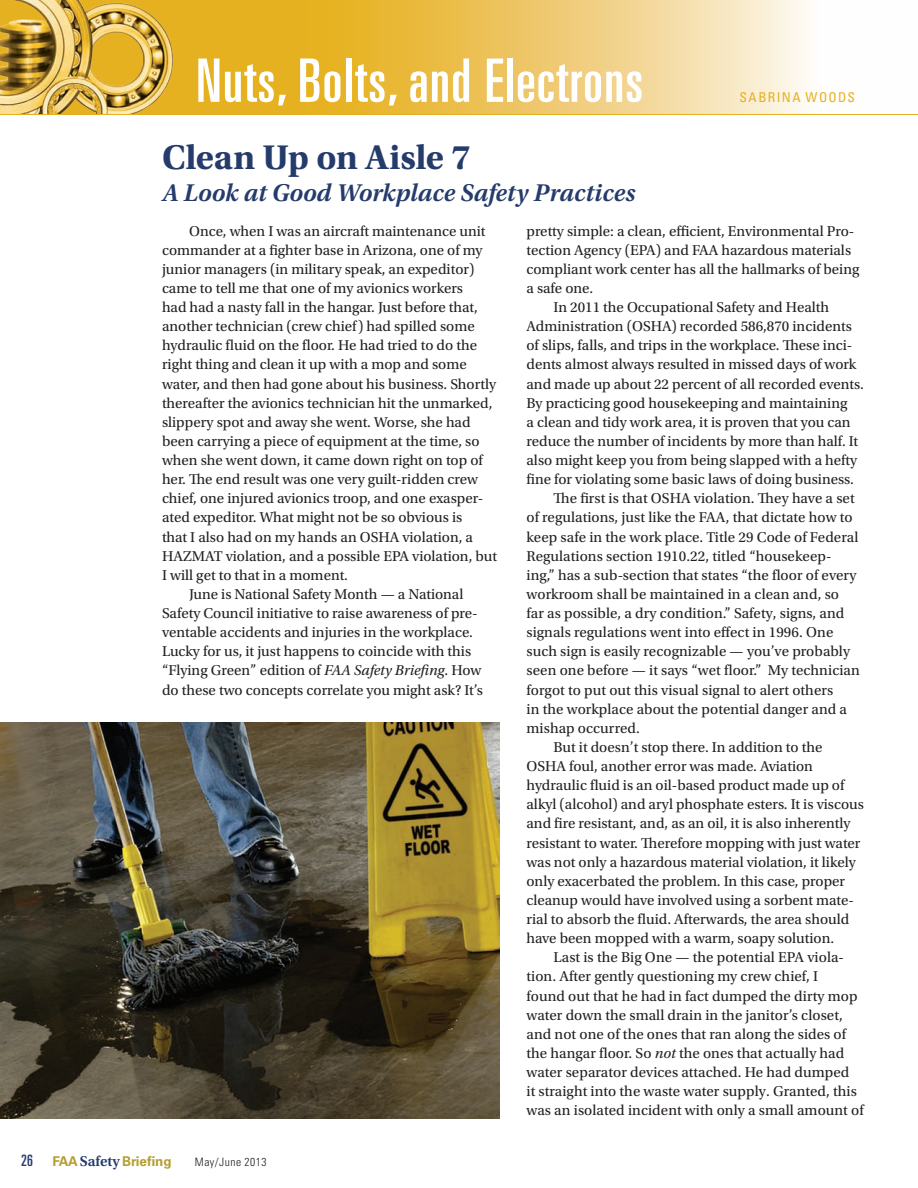
<style>
.page{position:relative;width:918px;height:1188px;background:#fff}
.page>*{position:absolute;margin:0;border:0;box-sizing:border-box;transform-origin:0 0}
.award_category{font:ultra-condensed 60px "Univers LT Std";letter-spacing:.02em;color:#fff}
.department_head{font:700 36px "Utopia Std";letter-spacing:-.005em;color:#253b6c}
.department_head-2{font:italic 600 25.5px "Utopia Std";color:#253b6c}
.body1{font:15px/19px "Utopia Std";color:#231f20}
.t1{font:700 13.5px "Univers LT Std";color:#b49e32}
.byline{font:condensed 13.5px "Univers LT Std";letter-spacing:.1em;color:#e6b120}
.t2{font:300 condensed 11.55px "Univers LT Std";letter-spacing:.04em;color:#231f20}
.s1{font-style:italic}
.s2{font-weight:400;font-stretch:ultra-condensed;font-size:15.75px;color:#253b6c}
.s3{font-family:"Utopia Std";font-weight:600;font-size:15px;color:#253b6c}
</style>
<div class="page">
<svg style="left:189px;top:0;width:627px;height:114px;background:#eec96a"></svg>
<img style="left:0;top:0;width:189px;height:114px">
<hr style="left:0;top:114px;width:918px;height:1px;background:#e6b120">
<img style="left:0;top:722px;width:500px;height:396px">
<p class="award_category" style="left:196px;top:46px;width:449px">Nuts, Bolts, and Electrons</p>
<p class="department_head" style="left:162px;top:136px;width:310px">Clean Up on Aisle 7</p>
<p class="department_head-2" style="left:162px;top:178px;width:475px">A Look at Good Workplace Safety Practices</p>
<p class="byline" style="left:740px;top:89px;width:117px">SABRINA WOODS</p>
<p class="body1" style="left:162px;top:221px;width:337px;text-indent:27px">Once, when I was an aircraft maintenance unit commander at a fighter base in Arizona, one of my junior managers (in military speak, an expeditor) came to tell me that one of my avionics workers<br>had had a nasty fall in the hangar. Just before that, another technician (crew chief) had spilled some hydraulic fluid on the floor. He had tried to do the right thing and clean it up with a mop and some water, and then had gone about his business. Shortly thereafter the avionics technician hit the unmarked, slippery spot and away she went. Worse, she had been carrying a piece of equipment at the time, so when she went down, it came down right on top of her. The end result was one very guilt-ridden crew chief, one injured avionics troop, and one exasper&shy;ated expeditor. What might not be so obvious is<br>that I also had on my hands an OSHA violation, a HAZMAT violation, and a possible EPA violation, but I will get to that in a moment.</p>
<p class="body1" style="left:162px;top:585px;width:322px;text-indent:27px">June is National Safety Month — a National Safety Council initiative to raise awareness of pre&shy;ventable accidents and injuries in the workplace.<br>Lucky for us, it just happens to coincide with this “Flying Green” edition of <span class="s1">FAA Safety Briefing</span>. How do these two concepts correlate you might ask? It’s</p>
<p class="t1" style="left:21px;top:1153px;width:152px"><span class="s2">26</span> FAA <span class="s3">Safety</span> Briefing</p>
<p class="t2" style="left:195px;top:1155px;width:73px">May/June 2013</p>
<p class="body1" style="left:526px;top:221px;width:334px">pretty simple: a clean, efficient, Environmental Pro&shy;tection Agency (EPA) and FAA hazardous materials compliant work center has all the hallmarks of being a safe one.</p>
<p class="body1" style="left:526px;top:298px;width:339px;text-indent:27px">In 2011 the Occupational Safety and Health Administration (OSHA) recorded 586,870 incidents of slips, falls, and trips in the workplace. These inci&shy;dents almost always resulted in missed days of work and made up about 22 percent of all recorded events.<br>By practicing good housekeeping and maintaining<br>a clean and tidy work area, it is proven that you can reduce the number of incidents by more than half. It also might keep you from being slapped with a hefty fine for violating some basic laws of doing business.</p>
<p class="body1" style="left:526px;top:489px;width:335px;text-indent:27px">The first is that OSHA violation. They have a set of regulations, just like the FAA, that dictate how to keep safe in the work place. Title 29 Code of Federal Regulations section 1910.22, titled “housekeep&shy;ing,” has a sub-section that states “the floor of every workroom shall be maintained in a clean and, so far as possible, a dry condition.” Safety, signs, and signals regulations went into effect in 1996. One such sign is easily recognizable — you’ve probably seen one before — it says “wet floor.” My technician forgot to put out this visual signal to alert others<br>in the workplace about the potential danger and a mishap occurred.</p>
<p class="body1" style="left:526px;top:738px;width:339px;text-indent:27px">But it doesn’t stop there. In addition to the OSHA foul, another error was made. Aviation hydraulic fluid is an oil-based product made up of alkyl (alcohol) and aryl phosphate esters. It is viscous and fire resistant, and, as an oil, it is also inherently resistant to water. Therefore mopping with just water was not only a hazardous material violation, it likely only exacerbated the problem. In this case, proper cleanup would have involved using a sorbent mate&shy;rial to absorb the fluid. Afterwards, the area should have been mopped with a warm, soapy solution.</p>
<p class="body1" style="left:526px;top:948px;width:339px;text-indent:27px">Last is the Big One — the potential EPA viola&shy;tion. After gently questioning my crew chief, I<br>found out that he had in fact dumped the dirty mop water down the small drain in the janitor’s closet, and not one of the ones that ran along the sides of the hangar floor. So <span class="s1">not</span> the ones that actually had water separator devices attached. He had dumped<br>it straight into the waste water supply. Granted, this was an isolated incident with only a small amount of</p>
</div>
